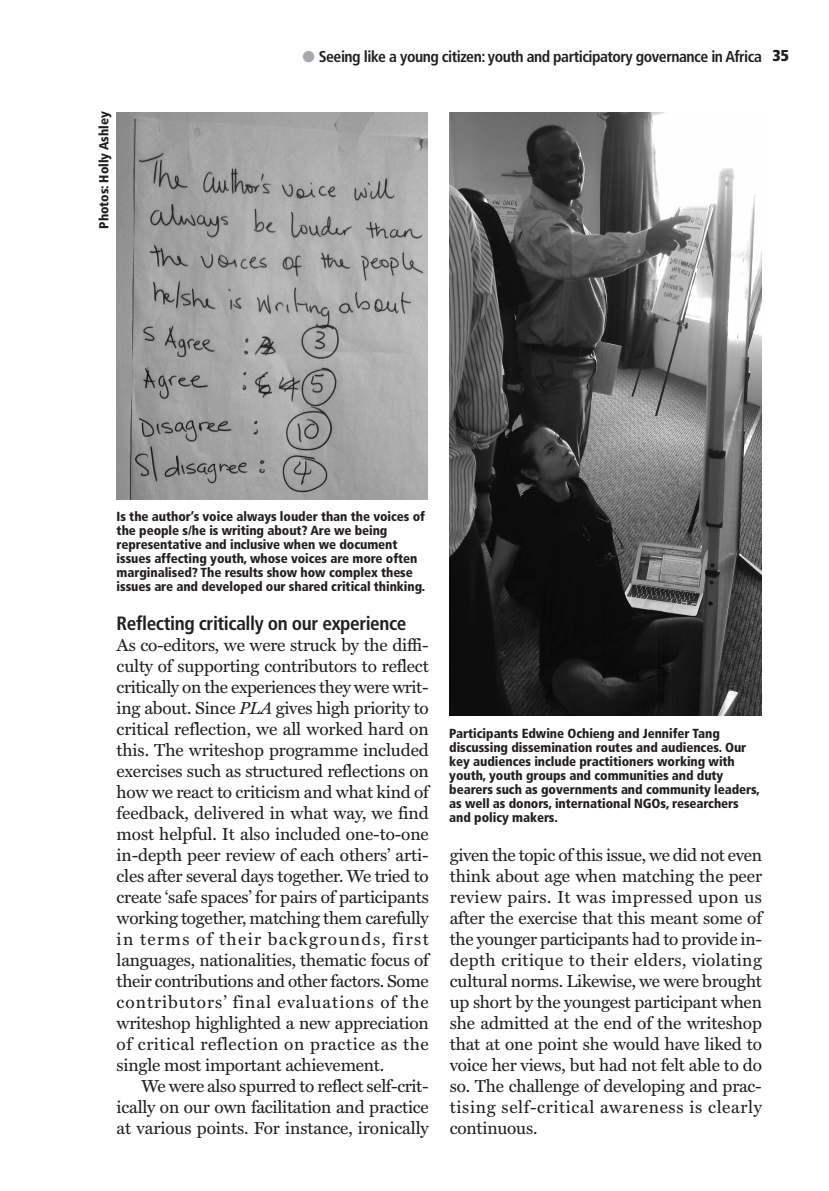
<style>
.page{position:relative;width:829px;height:1191px;background:#fff}
.page>*{position:absolute;margin:0;border:0;box-sizing:border-box;transform-origin:0 0}
.t1{font:700 condensed 19.25px "Frutiger";letter-spacing:-.02em;color:#231f20}
.t2{font:17.5px/21px "Miller Text";letter-spacing:-.005em;color:#231f20;text-align:justify}
.t3{font:700 condensed 15.75px "Frutiger";letter-spacing:-.03em;color:#231f20}
.t4{font:900 condensed 13.12px/14px "Frutiger";letter-spacing:-.005em;color:#231f20}
.s1{color:#a8a9ad}
.s2{font-weight:900}
.s3{font-style:italic}
</style>
<div class="page">
<img style="left:449px;top:112px;width:312px;height:603px">
<img style="left:117px;top:113px;width:310px;height:387px">
<p class="t4" style="left:98px;top:229px;width:118px;rotate:-90deg">Photos: Holly Ashley</p>
<p class="t3" style="left:302px;top:50px;width:488px"><span class="s1">●</span> Seeing like a young citizen: youth and participatory governance in Africa <span class="s2">35</span></p>
<p class="t4" style="left:117px;top:510px;width:310px">Is the author’s voice always louder than the voices of the people s/he is writing about? Are we being representative and inclusive when we document issues affecting youth, whose voices are more often marginalised? The results show how complex these issues are and developed our shared critical thinking.</p>
<p class="t1" style="left:117px;top:616px;width:291px">Reflecting critically on our experience</p>
<p class="t2" style="left:117px;top:636px;width:314px">As co-editors, we were struck by the diffi&shy;culty of supporting contributors to reflect critically on the experiences they were writ&shy;ing about. Since <span class="s3">PLA</span> gives high priority to critical reflection, we all worked hard on this. The writeshop programme included exercises such as structured reflections on how we react to criticism and what kind of feedback, delivered in what way, we find most helpful. It also included one-to-one in-depth peer review of each others’ arti&shy;cles after several days together. We tried to create ‘safe spaces’ for pairs of participants working together, matching them carefully in terms of their backgrounds, first languages, nationalities, thematic focus of their contributions and other factors. Some contributors’ final evaluations of the writeshop highlighted a new appreciation of critical reflection on practice as the single most important achievement.</p>
<p class="t2" style="left:117px;top:1077px;width:313px;text-indent:25px">We were also spurred to reflect self-crit&shy;ically on our own facilitation and practice at various points. For instance, ironically</p>
<p class="t4" style="left:449px;top:727px;width:312px">Participants Edwine Ochieng and Jennifer Tang discussing dissemination routes and audiences. Our key audiences include practitioners working with youth, youth groups and communities and duty bearers such as governments and community leaders, as well as donors, international NGOs, researchers and policy makers.</p>
<p class="t2" style="left:450px;top:846px;width:314px">given the topic of this issue, we did not even think about age when matching the peer review pairs. It was impressed upon us after the exercise that this meant some of the younger participants had to provide in&shy;depth critique to their elders, violating cultural norms. Likewise, we were brought up short by the youngest participant when she admitted at the end of the writeshop that at one point she would have liked to voice her views, but had not felt able to do so. The challenge of developing and prac&shy;tising self-critical awareness is clearly continuous.</p>
</div>
